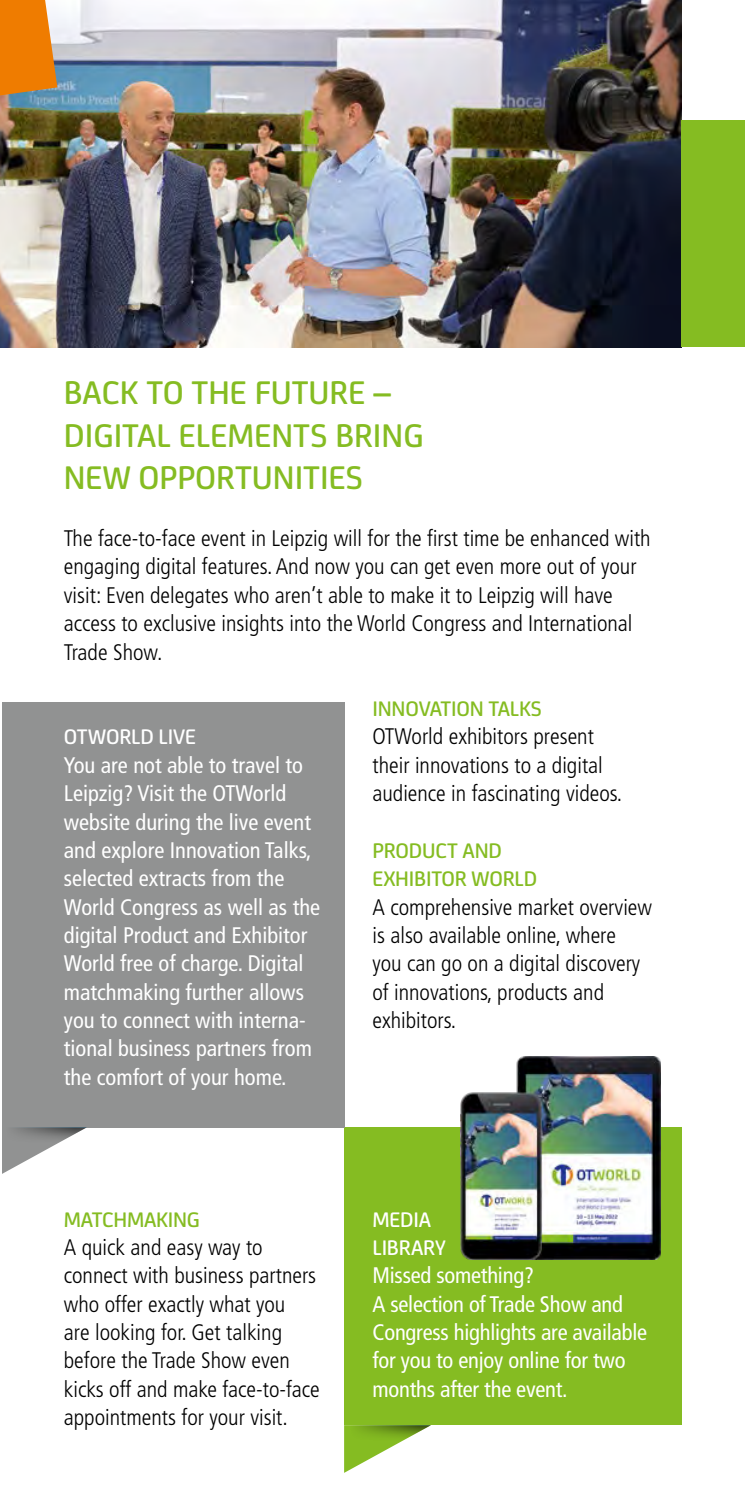
<style>
.page{position:relative;width:745px;height:1489px;background:#fff}
.page>*{position:absolute;margin:0;border:0;box-sizing:border-box;transform-origin:0 0}
.t1{font:500 35px/42.5px "FS Joey";color:#85bc22}
.t2{font:300 condensed 22.5px/28.2px "Frutiger";color:#000}
.t3{font:condensed 22.5px/28.2px "Frutiger";color:#fff}
.t4{font:500 22.5px/28.2px "FS Joey";letter-spacing:-.01em;color:#85bc22}
.t5{font:500 22.5px/28.2px "FS Joey";letter-spacing:-.01em;color:#fff}
</style>
<div class="page">
<div style="left:344px;top:1127px;width:336px;height:297px;background:#85bc22"></div>
<div style="left:0;top:702px;width:344px;height:425px;background:#919292"></div>
<svg style="left:2px;top:1127px;width:85px;height:47px"></svg>
<hr style="left:0;top:0;width:2px;height:1488px;background:#fff">
<img style="left:0;top:0;width:680px;height:347px">
<div style="left:680px;top:120px;width:64px;height:227px;background:#85bc22"></div>
<svg style="left:344px;top:1441px;width:58px;height:31px"></svg>
<div style="left:344px;top:1424px;width:87px;height:17px;background:#000;opacity:.75"></div>
<img style="left:460px;top:1056px;width:199px;height:202px">
<svg style="left:0;top:0;width:57px;height:95px;background:#e7861c"></svg>
<h1 class="t1" style="left:64px;top:369px;width:361px">BACK TO THE FUTURE –<br>DIGITAL ELEMENTS BRING<br>NEW OPPORTUNITIES</h1>
<p class="t2" style="left:64px;top:524px;width:588px">The face-to-face event in Leipzig will for the first time be enhanced with engaging digital features. And now you can get even more out of your visit: Even delegates who aren’t able to make it to Leipzig will have access to exclusive insights into the World Congress and International Trade Show.</p>
<p class="t5" style="left:64px;top:721px;width:134px">OTWORLD LIVE</p>
<p class="t3" style="left:64px;top:751px;width:258px">You are not able to travel to<br>Leipzig? Visit the OTWorld website during the live event and explore Innovation Talks, selected extracts from the<br>World Congress as well as the digital Product and Exhibitor<br>World free of charge. Digital matchmaking further allows you to connect with interna&shy;tional business partners from the comfort of your home.</p>
<p class="t4" style="left:64px;top:1203px;width:137px">MATCHMAKING</p>
<p class="t2" style="left:64px;top:1233px;width:257px">A quick and easy way to connect with business partners who offer exactly what you<br>are looking for. Get talking before the Trade Show even kicks off and make face-to-face appointments for your visit.</p>
<p class="t4" style="left:372px;top:693px;width:171px">INNOVATION TALKS</p>
<p class="t2" style="left:372px;top:722px;width:251px">OTWorld exhibitors present their innovations to a digital audience in fascinating videos.</p>
<p class="t4" style="left:372px;top:834px;width:166px">PRODUCT AND<br>EXHIBITOR WORLD</p>
<p class="t2" style="left:372px;top:893px;width:281px">A comprehensive market overview is also available online, where<br>you can go on a digital discovery of innovations, products and exhibitors.</p>
<p class="t5" style="left:372px;top:1203px;width:75px">MEDIA<br>LIBRARY</p>
<p class="t3" style="left:372px;top:1261px;width:276px">Missed something?<br>A selection of Trade Show and<br>Congress highlights are available for you to enjoy online for two months after the event.</p>
</div>
